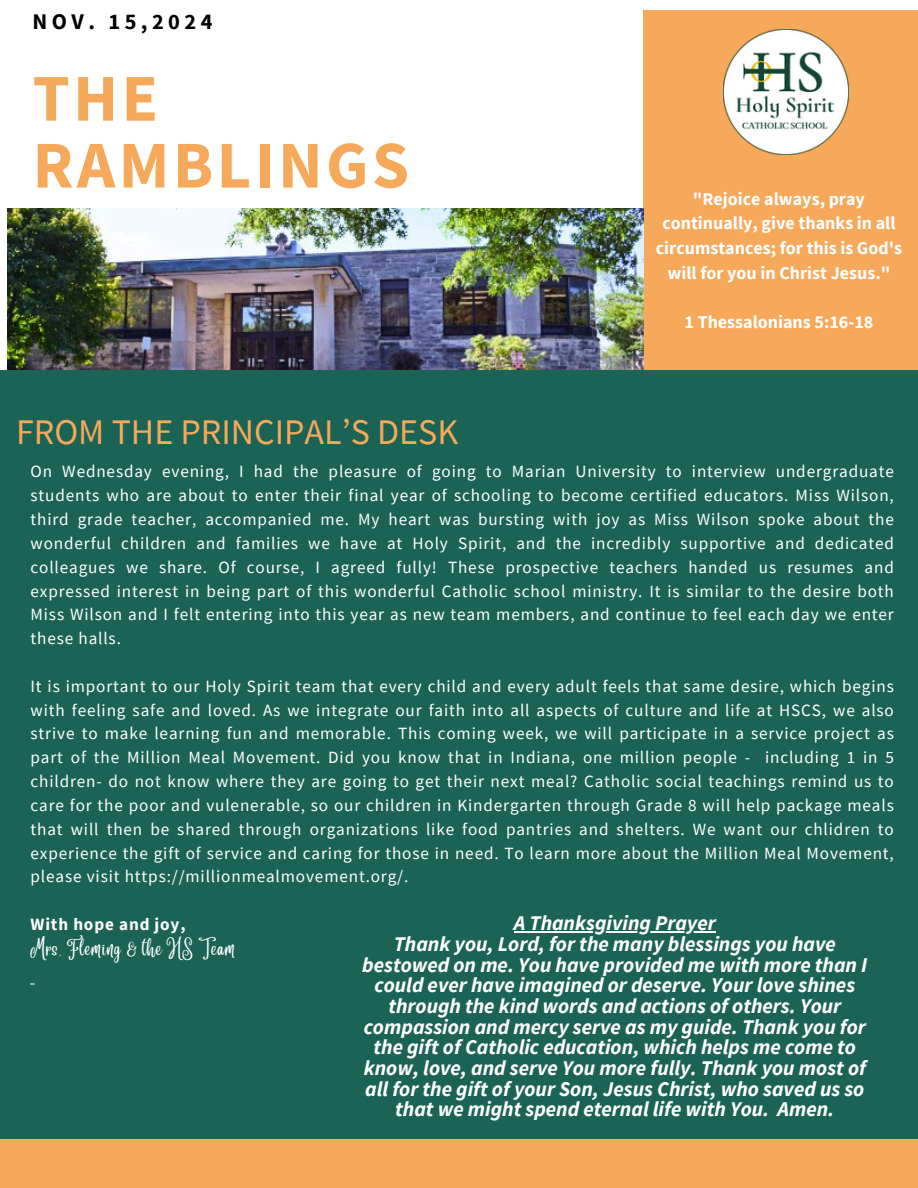
<style>
.page{position:relative;width:918px;height:1188px;background:#fff}
.page>*{position:absolute;margin:0;border:0;box-sizing:border-box;transform-origin:0 0}
.t1{font:700 66.9px/66.9px "Source Sans Pro";letter-spacing:.05em;color:#f6a95a}
.t2{font:36px "Source Sans Pro";color:#f6a95a}
.t3{font:700 22.35px "Source Sans Pro";letter-spacing:.2em;color:#000}
.t4{font:italic 700 21px/20.7px "Source Sans Pro";color:#fff;text-align:center}
.t5{font:700 18px/24.8px "Source Sans Pro";color:#fff;text-align:center}
.t6{font:17.1px/23.9px "Source Sans Pro";letter-spacing:.05em;color:#fff;text-align:justify}
.t7{font:700 17.1px "Source Sans Pro";letter-spacing:.05em;color:#fff}
.t8{font:15.6px "Angelina";letter-spacing:.05em;color:#fff}
.t9{font:700 3.15px "Source Sans Pro";color:#fff}
</style>
<div class="page">
<div style="left:643px;top:10px;width:275px;height:411px;background:#f6a95a"></div>
<img style="left:8px;top:208px;width:635px;height:162px">
<div style="left:0;top:370px;width:918px;height:769px;background:#1b6355"></div>
<div style="left:0;top:1140px;width:918px;height:48px;background:#f6a95a"></div>
<img style="left:723px;top:29px;width:125px;height:125px">
<hr style="left:514px;top:931px;width:202px;height:1px;background:#fff">
<h6 class="t3" style="left:33px;top:7px;width:181px">NOV. 15,2024</h6>
<p class="t1" style="left:33px;top:63px;width:378px">THE<br>RAMBLINGS</p>
<h6 class="t2" style="left:16px;top:408px;width:444px">FROM THE PRINCIPAL’S DESK</h6>
<p class="t5" style="left:656px;top:186px;width:248px">"Rejoice always, pray continually, give thanks in all circumstances; for this is God's will for you in Christ Jesus."</p>
<h4 class="t5" style="left:685px;top:310px;width:190px">1 Thessalonians 5:16-18</h4>
<p class="t6" style="left:31px;top:459px;width:865px">On Wednesday evening, I had the pleasure of going to Marian University to interview undergraduate students who are about to enter their final year of schooling to become certified educators. Miss Wilson, third grade teacher, accompanied me. My heart was bursting with joy as Miss Wilson spoke about the wonderful children and families we have at Holy Spirit, and the incredibly supportive and dedicated colleagues we share. Of course, I agreed fully! These prospective teachers handed us resumes and expressed interest in being part of this wonderful Catholic school ministry. It is similar to the desire both Miss Wilson and I felt entering into this year as new team members, and continue to feel each day we enter these halls.</p>
<h5 class="t6" style="left:31px;top:674px;width:865px">It is important to our Holy Spirit team that every child and every adult feels that same desire, which begins with feeling safe and loved. As we integrate our faith into all aspects of culture and life at HSCS, we also strive to make learning fun and memorable. This coming week, we will participate in a service project as part of the Million Meal Movement. Did you know that in Indiana, one million people - including 1 in 5 children- do not know where they are going to get their next meal? Catholic social teachings remind us to care for the poor and vulenerable, so our children in Kindergarten through Grade 8 will help package meals that will then be shared through organizations like food pantries and shelters. We want our chlidren to experience the gift of service and caring for those in need. To learn more about the Million Meal Movement, please visit https://millionmealmovement.org/.</h5>
<h5 class="t7" style="left:31px;top:913px;width:157px">With hope and joy,</h5>
<p class="t8" style="left:31px;top:945px;width:206px">Mrs. Fleming &amp; the HS Team</p>
<h2 class="t9" style="left:31px;top:982px;width:6px">Wh</h2>
<p class="t4" style="left:362px;top:912px;width:507px">A Thanksgiving Prayer<br>Thank you, Lord, for the many blessings you have bestowed on me. You have provided me with more than I could ever have imagined or deserve. Your love shines through the kind words and actions of others. Your compassion and mercy serve as my guide. Thank you for the gift of Catholic education, which helps me come to know, love, and serve You more fully. Thank you most of all for the gift of your Son, Jesus Christ, who saved us so that we might spend eternal life with You. Amen.</p>
</div>
